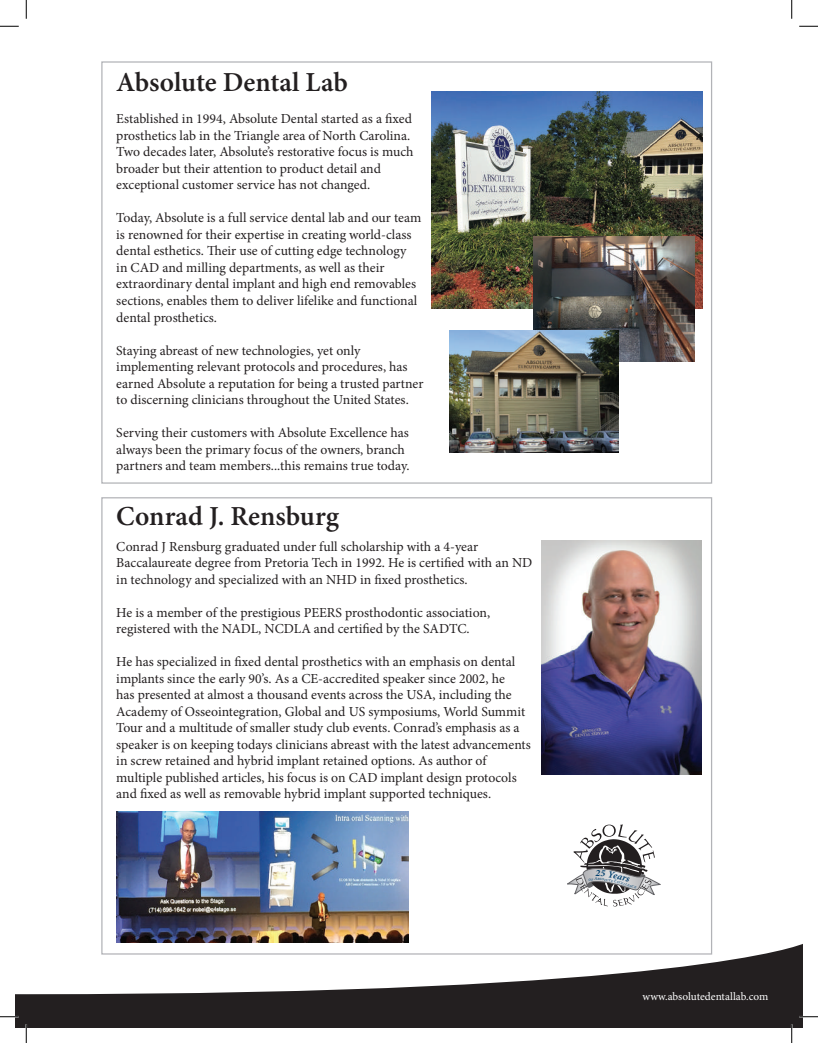
<style>
.page{position:relative;width:818px;height:1043px;background:#fff}
.page>*{position:absolute;margin:0;border:0;box-sizing:border-box;transform-origin:0 0}
.t1{font:600 27.5px "Minion Pro";letter-spacing:-.005em;color:#231f20}
.t2{font:13.75px/16.5px "Minion Pro";color:#231f20}
.t3{font:11.25px "Minion Pro";color:#fff}
.t4{font:italic 700 9.5px "Minion Pro";color:#02406e}
</style>
<div class="page">
<svg style="left:15px;top:943px;width:787px;height:85px;fill:#231f20"></svg>
<img style="left:432px;top:92px;width:270px;height:217px">
<img style="left:533px;top:236px;width:161px;height:126px">
<img style="left:449px;top:330px;width:169px;height:122px">
<img style="left:541px;top:541px;width:160px;height:233px">
<img style="left:117px;top:811px;width:292px;height:131px">
<svg style="left:0;top:25px;width:19px;height:2px"></svg>
<svg style="left:799px;top:25px;width:19px;height:2px"></svg>
<svg style="left:0;top:1015px;width:19px;height:2px"></svg>
<svg style="left:799px;top:1015px;width:19px;height:2px"></svg>
<svg style="left:25px;top:0;width:2px;height:19px"></svg>
<svg style="left:25px;top:1024px;width:2px;height:18px"></svg>
<svg style="left:791px;top:0;width:1px;height:19px"></svg>
<svg style="left:790px;top:1024px;width:2px;height:18px"></svg>
<svg style="left:567px;top:824px;width:93px;height:82px"></svg>
<h1 class="t1" style="left:116px;top:63px;width:233px">Absolute Dental Lab</h1>
<p class="t2" style="left:116px;top:111px;width:298px">Established in 1994, Absolute Dental started as a fixed prosthetics lab in the Triangle area of North Carolina.<br>Two decades later, Absolute’s restorative focus is much broader but their attention to product detail and exceptional customer service has not changed.</p>
<p class="t2" style="left:116px;top:210px;width:306px">Today, Absolute is a full service dental lab and our team is renowned for their expertise in creating world-class dental esthetics. Their use of cutting edge technology<br>in CAD and milling departments, as well as their extraordinary dental implant and high end removables sections, enables them to deliver lifelike and functional dental prosthetics.</p>
<p class="t2" style="left:116px;top:342px;width:309px">Staying abreast of new technologies, yet only implementing relevant protocols and procedures, has earned Absolute a reputation for being a trusted partner to discerning clinicians throughout the United States.</p>
<p class="t2" style="left:116px;top:424px;width:295px">Serving their customers with Absolute Excellence has always been the primary focus of the owners, branch partners and team members...this remains true today.</p>
<h1 class="t1" style="left:116px;top:497px;width:224px">Conrad J. Rensburg</h1>
<p class="t2" style="left:116px;top:538px;width:417px">Conrad J Rensburg graduated under full scholarship with a 4-year<br>Baccalaureate degree from Pretoria Tech in 1992. He is certified with an ND in technology and specialized with an NHD in fixed prosthetics.</p>
<p class="t2" style="left:116px;top:604px;width:375px">He is a member of the prestigious PEERS prosthodontic association, registered with the NADL, NCDLA and certified by the SADTC.</p>
<p class="t2" style="left:116px;top:653px;width:416px">He has specialized in fixed dental prosthetics with an emphasis on dental implants since the early 90’s. As a CE-accredited speaker since 2002, he<br>has presented at almost a thousand events across the USA, including the Academy of Osseointegration, Global and US symposiums, World Summit Tour and a multitude of smaller study club events. Conrad’s emphasis as a speaker is on keeping todays clinicians abreast with the latest advancements in screw retained and hybrid implant retained options. As author of multiple published articles, his focus is on CAD implant design protocols and fixed as well as removable hybrid implant supported techniques.</p>
<p class="t4" style="left:595px;top:866px;width:6px">2</p>
<p class="t3" style="left:642px;top:988px;width:127px">www.absolutedentallab.com</p>
</div>
